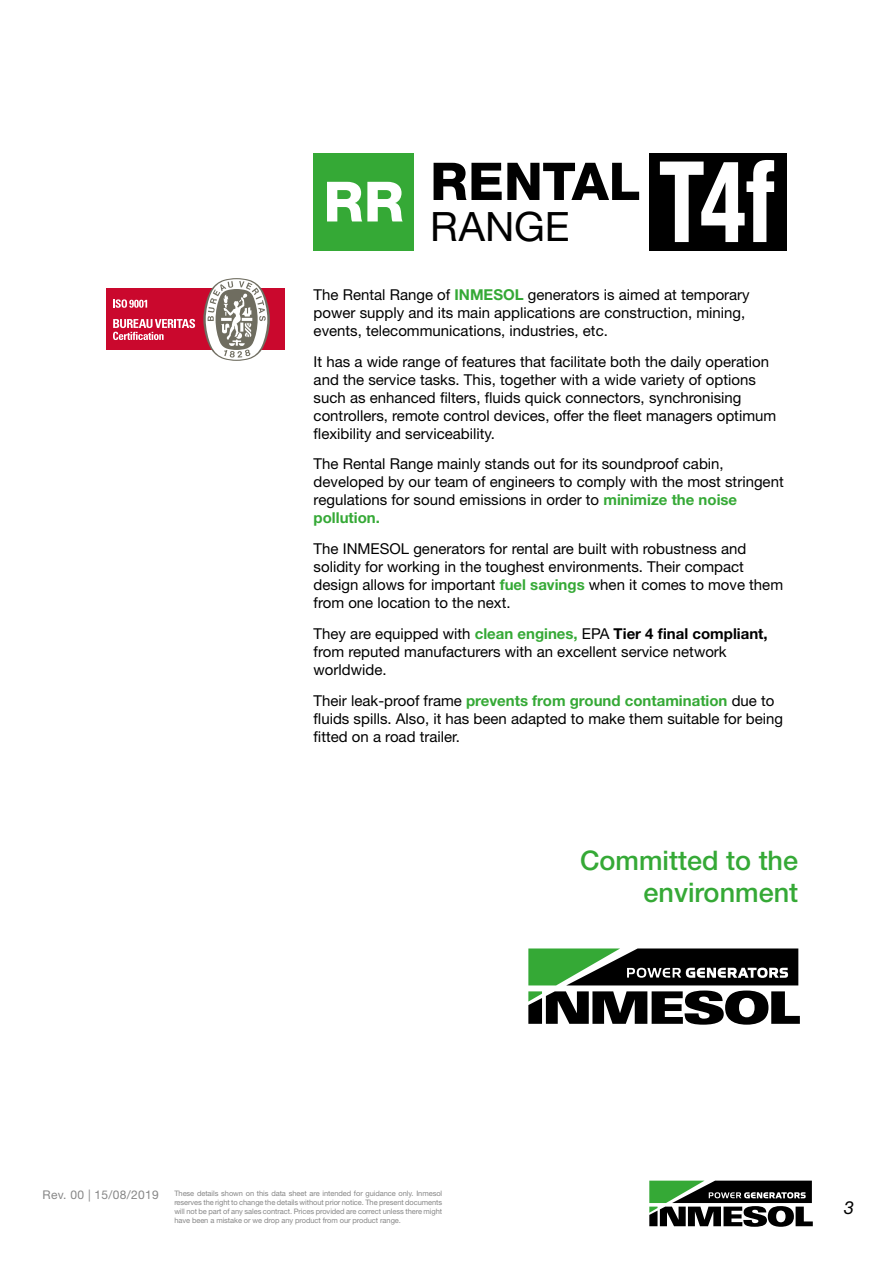
<style>
.page{position:relative;width:893px;height:1263px;background:#fff}
.page>*{position:absolute;margin:0;border:0;box-sizing:border-box;transform-origin:0 0}
.t1{font:800 52.05px "Helvetica Neue LT Std";letter-spacing:.005em;color:#000}
.t2{font:40.5px "Helvetica Neue LT Std";letter-spacing:-.005em;color:#000}
.t3{font:500 27px/32.4px "Helvetica Neue LT Std";color:#35a936;text-align:right}
.t4{font:italic 18px "Helvetica Neue LT Std";color:#000}
.t5{font:15px/18px "Helvetica Neue LT Std";color:#000}
.t6{font:12px "Helvetica Neue LT Std";letter-spacing:.025em;color:#878787}
.t7{font:7.5px/9px "Helvetica Neue LT Std";letter-spacing:-.01em;color:#878787;text-align:justify}
.s1{font-weight:700;color:#35a936}
.s2{font-weight:700}
</style>
<div class="page">
<svg style="left:649px;top:1180px;width:164px;height:47px"></svg>
<div style="left:314px;top:153px;width:100px;height:97px;background:#35a936"></div>
<svg style="left:528px;top:948px;width:272px;height:77px"></svg>
<div style="left:106px;top:289px;width:179px;height:61px;background:#ca082d"></div>
<svg style="left:203px;top:278px;width:67px;height:83px"></svg>
<svg style="left:113px;top:299px;width:34px;height:9px"></svg>
<svg style="left:113px;top:319px;width:82px;height:21px"></svg>
<div style="left:649px;top:153px;width:138px;height:97px;background:#000"></div>
<svg style="left:660px;top:160px;width:114px;height:82px"></svg>
<h1 class="t1" style="left:430px;top:150px;width:212px">RENTAL</h1>
<h2 class="t2" style="left:323px;top:202px;width:247px"><sup>RR</sup> RANGE</h2>
<p class="t5" style="left:314px;top:285px;width:438px">The Rental Range of <span class="s1">INMESOL</span> generators is aimed at temporary power supply and its main applications are construction, mining, events, telecommunications, industries, etc.</p>
<p class="t5" style="left:314px;top:352px;width:464px">It has a wide range of features that facilitate both the daily operation and the service tasks. This, together with a wide variety of options such as enhanced filters, fluids quick connectors, synchronising controllers, remote control devices, offer the fleet managers optimum flexibility and serviceability.</p>
<p class="t5" style="left:314px;top:455px;width:472px">The Rental Range mainly stands out for its soundproof cabin, developed by our team of engineers to comply with the most stringent regulations for sound emissions in order to <span class="s1">minimize the noise pollution.</span></p>
<p class="t5" style="left:314px;top:540px;width:471px">The INMESOL generators for rental are built with robustness and solidity for working in the toughest environments. Their compact design allows for important <span class="s1">fuel savings</span> when it comes to move them from one location to the next.</p>
<p class="t5" style="left:314px;top:624px;width:456px">They are equipped with <span class="s1">clean engines,</span> EPA <span class="s2">Tier 4 final compliant, </span>from reputed manufacturers with an excellent service network worldwide.</p>
<p class="t5" style="left:314px;top:691px;width:471px">Their leak-proof frame <span class="s1">prevents from ground contamination</span> due to fluids spills. Also, it has been adapted to make them suitable for being fitted on a road trailer.</p>
<h3 class="t3" style="left:580px;top:844px;width:219px">Committed to the environment</h3>
<p class="t6" style="left:43px;top:1188px;width:118px">Rev. 00 | 15/08/2019</p>
<p class="t7" style="left:174px;top:1189px;width:269px">These details shown on this data sheet are intended for guidance only. Inmesol reserves the right to change the details without prior notice. The present documents will not be part of any sales contract. Prices provided are correct unless there might have been a mistake or we drop any product from our product range.</p>
<p class="t4" style="left:844px;top:1197px;width:12px">3</p>
</div>
